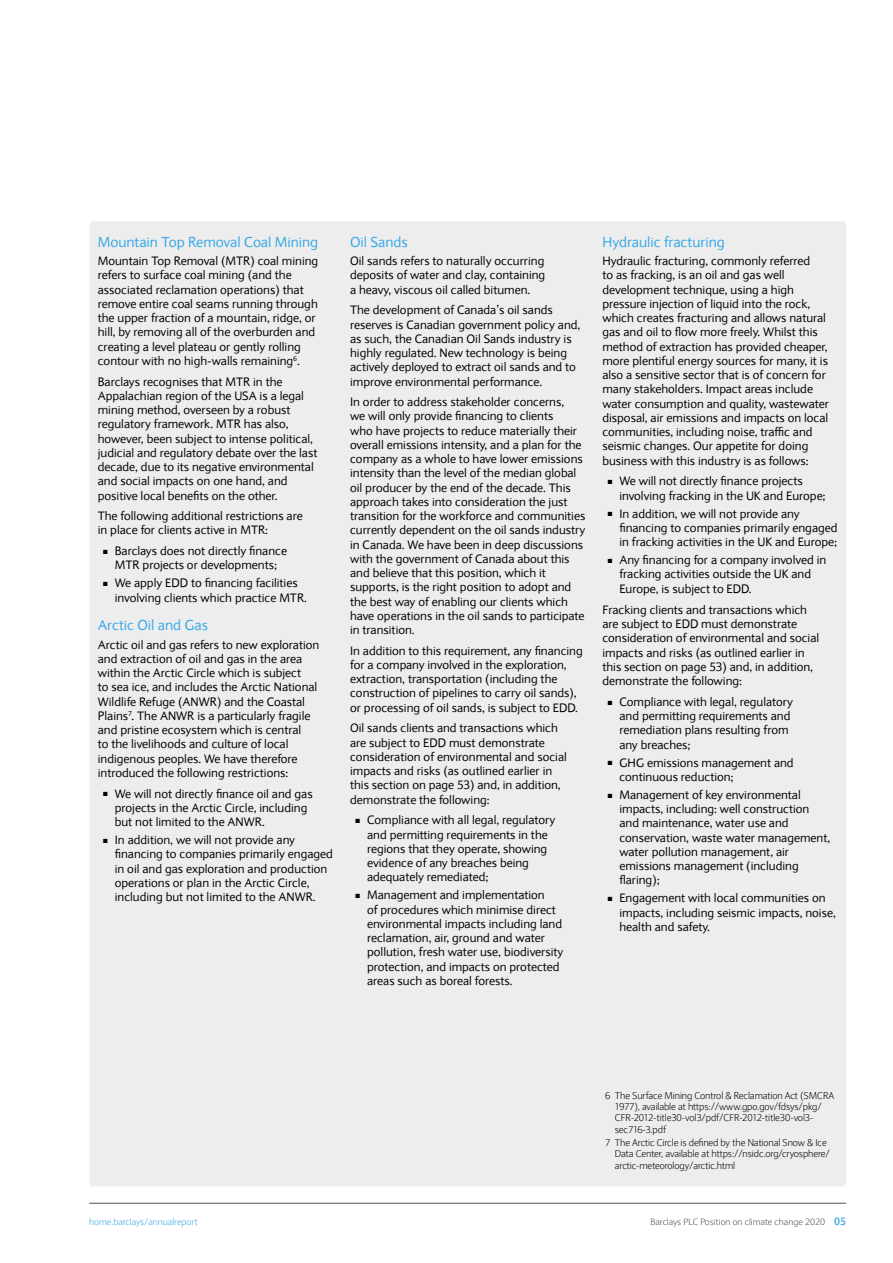
<style>
.page{position:relative;width:893px;height:1263px;background:#fff}
.page>*{position:absolute;margin:0;border:0;box-sizing:border-box;transform-origin:0 0}
.t1{font:14.25px "Expert Sans";color:#36a7e9}
.t2{font:12px/14.2px "Expert Sans";color:#000}
.t3{font:300 9.75px/11.2px "Expert Sans";letter-spacing:-.01em;color:#000}
.t4{font:300 9px "Expert Sans";color:#505050}
.t5{font:300 9px "Expert Sans";color:#36a7e9}
.s1{font-weight:700;font-size:10.5px;color:#36a7e9}
</style>
<div class="page">
<hr style="left:89px;top:1203px;width:757px;height:1px;background:#505050">
<div style="left:89px;top:221px;width:757px;height:965px;background:#ededed;border-radius:4px"></div>
<p class="t1" style="left:98px;top:233px;width:222px">Mountain Top Removal Coal Mining</p>
<p class="t2" style="left:98px;top:254px;width:222px">Mountain Top Removal (MTR) coal mining refers to surface coal mining (and the associated reclamation operations) that remove entire coal seams running through the upper fraction of a mountain, ridge, or hill, by removing all of the overburden and creating a level plateau or gently rolling contour with no high-walls remaining<sup>6</sup>.</p>
<p class="t2" style="left:98px;top:374px;width:221px">Barclays recognises that MTR in the Appalachian region of the USA is a legal mining method, overseen by a robust regulatory framework. MTR has also, however, been subject to intense political, judicial and regulatory debate over the last decade, due to its negative environmental and social impacts on one hand, and positive local benefits on the other.</p>
<p class="t2" style="left:98px;top:509px;width:206px">The following additional restrictions are in place for clients active in MTR:</p>
<p class="t2" style="left:103px;top:544px;width:185px;text-align:center">■ Barclays does not directly finance<br>MTR projects or developments;</p>
<p class="t2" style="left:115px;top:576px;width:194px;text-indent:-12px">■ We apply EDD to financing facilities involving clients which practice MTR.</p>
<p class="t1" style="left:98px;top:616px;width:112px">Arctic Oil and Gas</p>
<p class="t2" style="left:98px;top:637px;width:223px">Arctic oil and gas refers to new exploration and extraction of oil and gas in the area within the Arctic Circle which is subject<br>to sea ice, and includes the Arctic National Wildlife Refuge (ANWR) and the Coastal Plains<sup>7</sup>. The ANWR is a particularly fragile and pristine ecosystem which is central<br>to the livelihoods and culture of local indigenous peoples. We have therefore introduced the following restrictions:</p>
<p class="t2" style="left:115px;top:786px;width:199px;text-indent:-12px">■ We will not directly finance oil and gas projects in the Arctic Circle, including but not limited to the ANWR.</p>
<p class="t2" style="left:115px;top:833px;width:220px;text-indent:-12px">■ In addition, we will not provide any financing to companies primarily engaged in oil and gas exploration and production operations or plan in the Arctic Circle, including but not limited to the ANWR.</p>
<p class="t1" style="left:350px;top:233px;width:59px">Oil Sands</p>
<p class="t2" style="left:350px;top:254px;width:197px;text-align:justify">Oil sands refers to naturally occurring deposits of water and clay, containing a heavy, viscous oil called bitumen.</p>
<p class="t2" style="left:350px;top:303px;width:232px">The development of Canada’s oil sands reserves is Canadian government policy and, as such, the Canadian Oil Sands industry is highly regulated. New technology is being actively deployed to extract oil sands and to improve environmental performance.</p>
<p class="t2" style="left:350px;top:395px;width:237px">In order to address stakeholder concerns,<br>we will only provide financing to clients<br>who have projects to reduce materially their overall emissions intensity, and a plan for the company as a whole to have lower emissions intensity than the level of the median global oil producer by the end of the decade. This approach takes into consideration the just transition for the workforce and communities currently dependent on the oil sands industry in Canada. We have been in deep discussions with the government of Canada about this and believe that this position, which it supports, is the right position to adopt and the best way of enabling our clients which have operations in the oil sands to participate in transition.</p>
<p class="t2" style="left:350px;top:643px;width:234px">In addition to this requirement, any financing for a company involved in the exploration, extraction, transportation (including the construction of pipelines to carry oil sands), or processing of oil sands, is subject to EDD.</p>
<p class="t2" style="left:350px;top:721px;width:218px">Oil sands clients and transactions which are subject to EDD must demonstrate consideration of environmental and social impacts and risks (as outlined earlier in this section on page 53) and, in addition, demonstrate the following:</p>
<p class="t2" style="left:367px;top:813px;width:190px;text-indent:-12px">■ Compliance with all legal, regulatory and permitting requirements in the regions that they operate, showing evidence of any breaches being adequately remediated;</p>
<p class="t2" style="left:367px;top:888px;width:198px;text-indent:-12px">■ Management and implementation<br>of procedures which minimise direct environmental impacts including land reclamation, air, ground and water pollution, fresh water use, biodiversity protection, and impacts on protected areas such as boreal forests.</p>
<p class="t1" style="left:602px;top:233px;width:124px">Hydraulic fracturing</p>
<p class="t2" style="left:602px;top:254px;width:228px">Hydraulic fracturing, commonly referred<br>to as fracking, is an oil and gas well development technique, using a high pressure injection of liquid into the rock, which creates fracturing and allows natural gas and oil to flow more freely. Whilst this method of extraction has provided cheaper, more plentiful energy sources for many, it is also a sensitive sector that is of concern for many stakeholders. Impact areas include water consumption and quality, wastewater disposal, air emissions and impacts on local communities, including noise, traffic and seismic changes. Our appetite for doing business with this industry is as follows:</p>
<p class="t2" style="left:619px;top:474px;width:207px;text-indent:-12px">■ We will not directly finance projects involving fracking in the UK and Europe;</p>
<p class="t2" style="left:619px;top:506px;width:220px;text-indent:-12px">■ In addition, we will not provide any financing to companies primarily engaged in fracking activities in the UK and Europe;</p>
<p class="t2" style="left:619px;top:553px;width:208px;text-indent:-12px">■ Any financing for a company involved in fracking activities outside the UK and<br>Europe, is subject to EDD.</p>
<p class="t2" style="left:602px;top:602px;width:218px">Fracking clients and transactions which are subject to EDD must demonstrate consideration of environmental and social impacts and risks (as outlined earlier in this section on page 53) and, in addition, demonstrate the following:</p>
<p class="t2" style="left:619px;top:694px;width:175px;text-indent:-12px">■ Compliance with legal, regulatory and permitting requirements and remediation plans resulting from any breaches;</p>
<p class="t2" style="left:619px;top:755px;width:176px;text-indent:-12px">■ GHG emissions management and continuous reduction;</p>
<p class="t2" style="left:619px;top:787px;width:212px;text-indent:-12px">■ Management of key environmental impacts, including: well construction and maintenance, water use and conservation, waste water management, water pollution management, air emissions management (including flaring);</p>
<p class="t2" style="left:619px;top:891px;width:218px;text-indent:-12px">■ Engagement with local communities on impacts, including seismic impacts, noise, health and safety.</p>
<p class="t3" style="left:615px;top:1090px;width:221px;text-indent:-10px">6 The Surface Mining Control &amp; Reclamation Act (SMCRA 1977), available at https://www.gpo.gov/fdsys/pkg/ CFR-2012-title30-vol3/pdf/CFR-2012-title30-vol3- sec716-3.pdf</p>
<p class="t3" style="left:615px;top:1137px;width:217px;text-indent:-10px">7 The Arctic Circle is defined by the National Snow &amp; Ice<br>Data Center, available at https://nsidc.org/cryosphere/ arctic-meteorology/arctic.html</p>
<p class="t5" style="left:89px;top:1216px;width:110px">home.barclays/annualreport</p>
<p class="t4" style="left:650px;top:1216px;width:197px">Barclays PLC Position on climate change 2020 <span class="s1">05</span></p>
</div>
